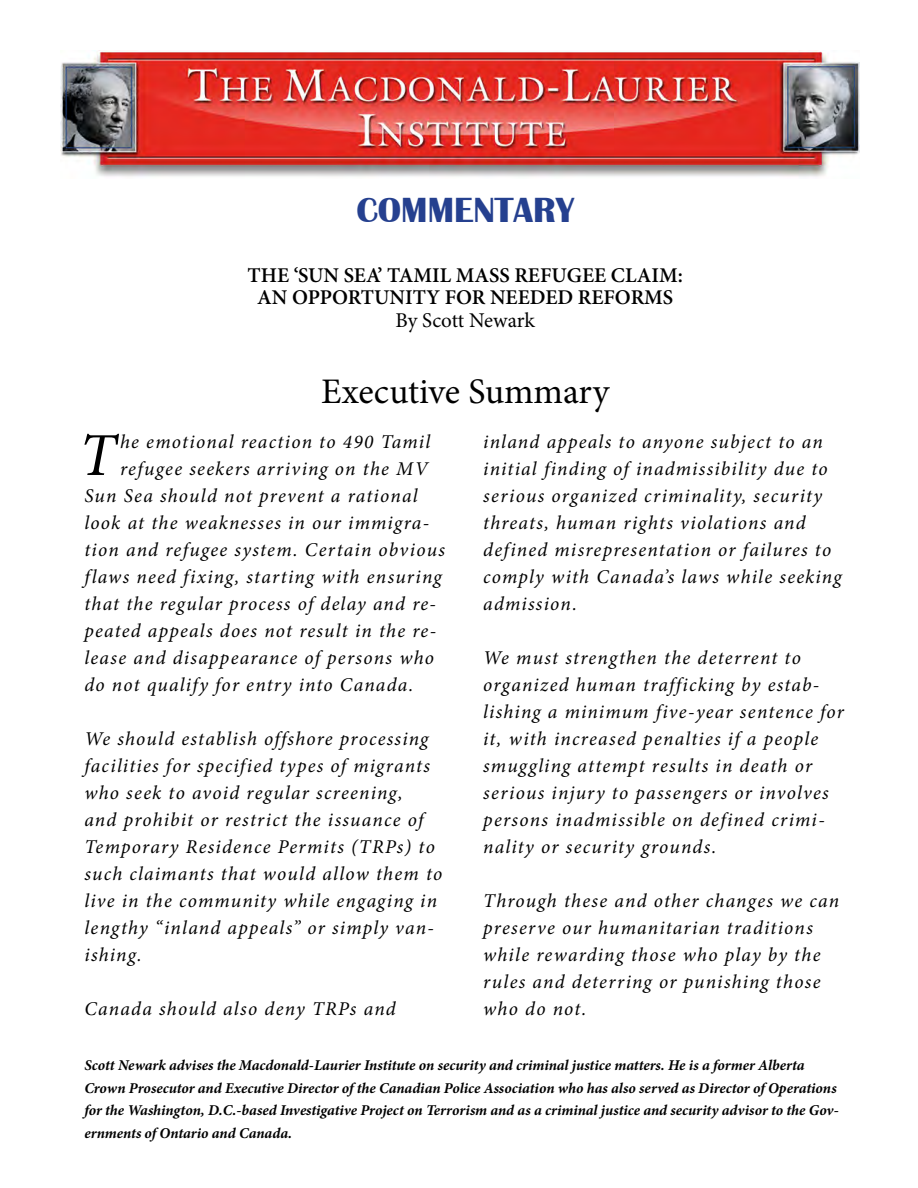
<style>
.page{position:relative;width:918px;height:1188px;background:#fff}
.page>*{position:absolute;margin:0;border:0;box-sizing:border-box;transform-origin:0 0}
.t1{font:italic 61.05px "Minion Pro";color:#000}
.t2{font:36px "Minion Pro";color:#000}
.t3{font:700 36px "Britannic";color:#25408f}
.t4{font:600 21px/22.5px "Minion Pro";color:#000;text-align:center}
.t5{font:21px "Minion Pro";letter-spacing:-.005em;color:#000}
.t6{font:italic 19.5px/27px "Minion Pro";letter-spacing:.06em;color:#000}
.t7{font:italic 700 15px/22.5px "Minion Pro";letter-spacing:-.005em;color:#000}
</style>
<div class="page">
<img style="left:61px;top:50px;width:798px;height:127px">
<h2 class="t3" style="left:356px;top:190px;width:219px">COMMENTARY</h2>
<p class="t4" style="left:247px;top:264px;width:437px">THE ‘SUN SEA’ TAMIL MASS REFUGEE CLAIM:<br>AN OPPORTUNITY FOR NEEDED REFORMS</p>
<p class="t5" style="left:396px;top:306px;width:141px">By Scott Newark</p>
<h2 class="t2" style="left:321px;top:367px;width:290px">Executive Summary</h2>
<h1 class="t1" style="left:79px;top:414px;width:38px">T</h1>
<p class="t6" style="left:120px;top:428px;width:312px">he emotional reaction to 490 Tamil</p>
<p class="t6" style="left:120px;top:455px;width:309px">refugee seekers arriving on the MV</p>
<p class="t6" style="left:84px;top:482px;width:335px">Sun Sea should not prevent a rational</p>
<p class="t6" style="left:84px;top:509px;width:346px">look at the weaknesses in our immigra-</p>
<p class="t6" style="left:84px;top:536px;width:362px">tion and refugee system. Certain obvious</p>
<p class="t6" style="left:84px;top:563px;width:359px">flaws need fixing, starting with ensuring</p>
<p class="t6" style="left:84px;top:590px;width:353px">that the regular process of delay and re-</p>
<p class="t6" style="left:84px;top:617px;width:353px">peated appeals does not result in the re-</p>
<p class="t6" style="left:84px;top:644px;width:351px">lease and disappearance of persons who</p>
<p class="t6" style="left:84px;top:671px;width:331px">do not qualify for entry into Canada.</p>
<p class="t6" style="left:84px;top:725px;width:360px">We should establish offshore processing facilities for specified types of migrants who seek to avoid regular screening,<br>and prohibit or restrict the issuance of Temporary Residence Permits (TRPs) to such claimants that would allow them to live in the community while engaging in lengthy “inland appeals” or simply van&shy;ishing.</p>
<p class="t6" style="left:84px;top:995px;width:313px">Canada should also deny TRPs and</p>
<p class="t6" style="left:483px;top:428px;width:360px">inland appeals to anyone subject to an initial finding of inadmissibility due to serious organized criminality, security threats, human rights violations and defined misrepresentation or failures to comply with Canada’s laws while seeking admission.</p>
<p class="t6" style="left:483px;top:644px;width:362px">We must strengthen the deterrent to organized human trafficking by estab&shy;lishing a minimum five-year sentence for it, with increased penalties if a people smuggling attempt results in death or serious injury to passengers or involves persons inadmissible on defined crimi&shy;nality or security grounds.</p>
<p class="t6" style="left:483px;top:887px;width:357px">Through these and other changes we can preserve our humanitarian traditions while rewarding those who play by the rules and deterring or punishing those who do not.</p>
<p class="t7" style="left:84px;top:1054px;width:756px">Scott Newark advises the Macdonald-Laurier Institute on security and criminal justice matters. He is a former Alberta Crown Prosecutor and Executive Director of the Canadian Police Association who has also served as Director of Operations for the Washington, D.C.-based Investigative Project on Terrorism and as a criminal justice and security advisor to the Gov&shy;ernments of Ontario and Canada.</p>
</div>
